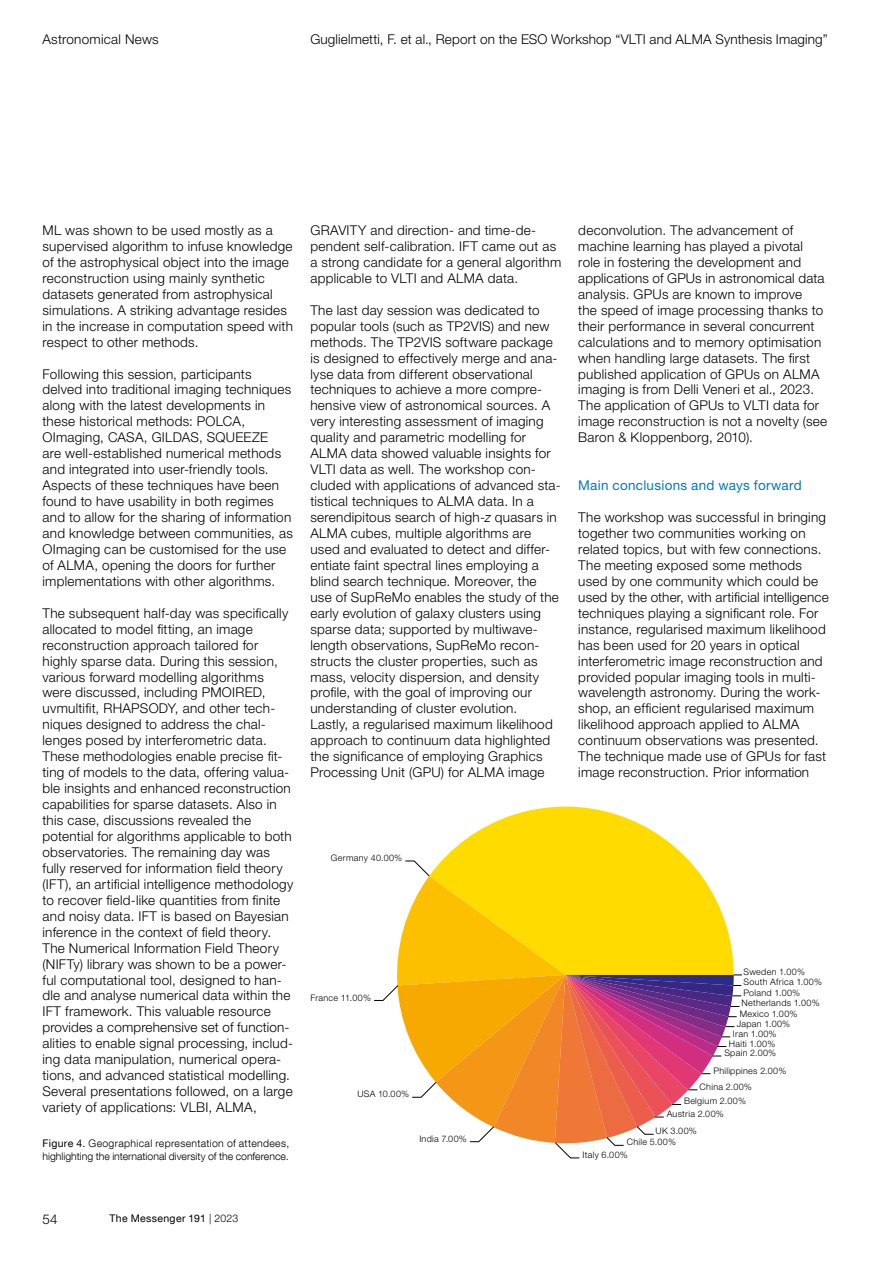
<style>
.page{position:relative;width:893px;height:1263px;background:#fff}
.page>*{position:absolute;margin:0;border:0;box-sizing:border-box;transform-origin:0 0}
._45_9pt{font:300 13.5px/15.9px "Helvetica Neue LT Pro";letter-spacing:.02em;color:#000}
._55_9pt_blue{font:13.5px "Helvetica Neue LT Pro";letter-spacing:.02em;color:#0078c2}
.Figure_captions{font:300 10.5px/12.8px "Helvetica Neue LT Com";letter-spacing:.005em;color:#000}
.t1{font:10.5px "Helvetica Neue LT Com";letter-spacing:.03em;color:#000}
.t2{font:300 9px/15.9px "Helvetica Neue LT Pro";letter-spacing:.035em;color:#000}
.s1{font-weight:400}
.s2{font-family:"Helvetica Neue LT Com";font-style:italic}
.s3{font-family:"Helvetica Neue LT Pro";font-weight:300}
</style>
<div class="page">
<svg style="left:442px;top:806px;width:247px;height:54px;fill:#ffdb00"></svg>
<svg style="left:374px;top:860px;width:368px;height:298px"></svg>
<p class="_45_9pt" style="left:43px;top:31px;width:118px">Astronomical News</p>
<p class="_45_9pt" style="left:310px;top:31px;width:519px">Guglielmetti, F. et al., Report on the ESO Workshop “VLTI and ALMA Synthesis Imaging”</p>
<p class="_45_9pt" style="left:43px;top:222px;width:252px">ML was shown to be used mostly as a supervised algorithm to infuse knowledge of the astrophysical object into the image reconstruction using mainly synthetic datasets generated from astrophysical simulations. A striking advantage resides in the increase in computation speed with respect to other methods.</p>
<p class="_45_9pt" style="left:43px;top:365px;width:252px">Following this session, participants delved into traditional imaging techniques along with the latest developments in these historical methods: POLCA, OImaging, CASA, GILDAS, SQUEEZE<br>are well-established numerical methods and integrated into user-friendly tools.<br>Aspects of these techniques have been found to have usability in both regimes and to allow for the sharing of information and knowledge between communities, as OImaging can be customised for the use of ALMA, opening the doors for further implementations with other algorithms.</p>
<p class="_45_9pt" style="left:43px;top:605px;width:252px">The subsequent half-day was specifically allocated to model fitting, an image reconstruction approach tailored for highly sparse data. During this session, various forward modelling algorithms were discussed, including PMOIRED, uvmultifit, RHAPSODY, and other tech&shy;niques designed to address the chal&shy;lenges posed by interferometric data.<br>These methodologies enable precise fit&shy;ting of models to the data, offering valua&shy;ble insights and enhanced reconstruction capabilities for sparse datasets. Also in this case, discussions revealed the potential for algorithms applicable to both observatories. The remaining day was fully reserved for information field theory (IFT), an artificial intelligence methodology to recover field-like quantities from finite and noisy data. IFT is based on Bayesian inference in the context of field theory.<br>The Numerical Information Field Theory (NIFTy) library was shown to be a power&shy;ful computational tool, designed to han&shy;dle and analyse numerical data within the IFT framework. This valuable resource provides a comprehensive set of function&shy;alities to enable signal processing, includ&shy;ing data manipulation, numerical opera&shy;tions, and advanced statistical modelling.<br>Several presentations followed, on a large variety of applications: VLBI, ALMA,</p>
<p class="Figure_captions" style="left:43px;top:1137px;width:248px"><span class="s1">Figure 4.</span> Geographical representation of attendees, highlighting the international diversity of the conference.</p>
<p class="_45_9pt" style="left:310px;top:222px;width:252px">GRAVITY and direction- and time-de&shy;pendent self-calibration. IFT came out as a strong candidate for a general algorithm applicable to VLTI and ALMA data.</p>
<p class="_45_9pt" style="left:310px;top:302px;width:252px">The last day session was dedicated to popular tools (such as TP2VIS) and new methods. The TP2VIS software package is designed to effectively merge and ana&shy;lyse data from different observational techniques to achieve a more compre&shy;hensive view of astronomical sources. A very interesting assessment of imaging quality and parametric modelling for ALMA data showed valuable insights for VLTI data as well. The workshop con&shy;cluded with applications of advanced sta&shy;tistical techniques to ALMA data. In a serendipitous search of high-<span class="s2">z</span> quasars in ALMA cubes, multiple algorithms are used and evaluated to detect and differ&shy;entiate faint spectral lines employing a blind search technique. Moreover, the use of SupReMo enables the study of the early evolution of galaxy clusters using sparse data; supported by multiwave&shy;length observations, SupReMo recon&shy;structs the cluster properties, such as mass, velocity dispersion, and density profile, with the goal of improving our understanding of cluster evolution.<br>Lastly, a regularised maximum likelihood approach to continuum data highlighted the significance of employing Graphics Processing Unit (GPU) for ALMA image</p>
<p class="t2" style="left:331px;top:850px;width:73px">Germany 40.00%</p>
<p class="t2" style="left:310px;top:989px;width:62px">France 11.00%</p>
<p class="t2" style="left:357px;top:1086px;width:53px">USA 10.00%</p>
<p class="t2" style="left:419px;top:1130px;width:49px">India 7.00%</p>
<p class="_45_9pt" style="left:578px;top:222px;width:250px">deconvolution. The advancement of machine learning has played a pivotal role in fostering the development and applications of GPUs in astronomical data analysis. GPUs are known to improve<br>the speed of image processing thanks to their performance in several concurrent calculations and to memory optimisation when handling large datasets. The first published application of GPUs on ALMA imaging is from Delli Veneri et al., 2023.<br>The application of GPUs to VLTI data for image reconstruction is not a novelty (see Baron &amp; Kloppenborg, 2010).</p>
<p class="_55_9pt_blue" style="left:578px;top:477px;width:225px">Main conclusions and ways forward</p>
<p class="_45_9pt" style="left:578px;top:509px;width:252px">The workshop was successful in bringing together two communities working on related topics, but with few connections.<br>The meeting exposed some methods used by one community which could be used by the other, with artificial intelligence techniques playing a significant role. For instance, regularised maximum likelihood has been used for 20 years in optical interferometric image reconstruction and provided popular imaging tools in multi&shy;wavelength astronomy. During the work&shy;shop, an efficient regularised maximum likelihood approach applied to ALMA continuum observations was presented.<br>The technique made use of GPUs for fast image reconstruction. Prior information</p>
<p class="t2" style="left:743px;top:963px;width:63px">Sweden 1.00%</p>
<p class="t2" style="left:743px;top:974px;width:80px">South Africa 1.00%</p>
<p class="t2" style="left:743px;top:984px;width:58px">Poland 1.00%</p>
<p class="t2" style="left:742px;top:995px;width:80px">Netherlands 1.00%</p>
<p class="t2" style="left:740px;top:1005px;width:59px">Mexico 1.00%</p>
<p class="t2" style="left:737px;top:1015px;width:55px">Japan 1.00%</p>
<p class="t2" style="left:733px;top:1025px;width:45px">Iran 1.00%</p>
<p class="t2" style="left:729px;top:1035px;width:48px">Haiti 1.00%</p>
<p class="t2" style="left:724px;top:1045px;width:53px">Spain 2.00%</p>
<p class="t2" style="left:700px;top:1062px;width:88px;text-indent:14px">Philippines 2.00%<br>China 2.00%</p>
<p class="t2" style="left:667px;top:1095px;width:81px;line-height:12.6px;text-indent:17px">Belgium 2.00%<br>Austria 2.00%</p>
<p class="t2" style="left:627px;top:1125px;width:72px;line-height:11.1px;text-indent:29px">UK 3.00%<br>Chile 5.00%</p>
<p class="t2" style="left:582px;top:1147px;width:47px">Italy 6.00%</p>
<p class="_45_9pt" style="left:43px;top:1211px;width:17px">54</p>
<p class="t1" style="left:109px;top:1211px;width:130px">The Messenger 191 <span class="s3">| 2023</span></p>
</div>
